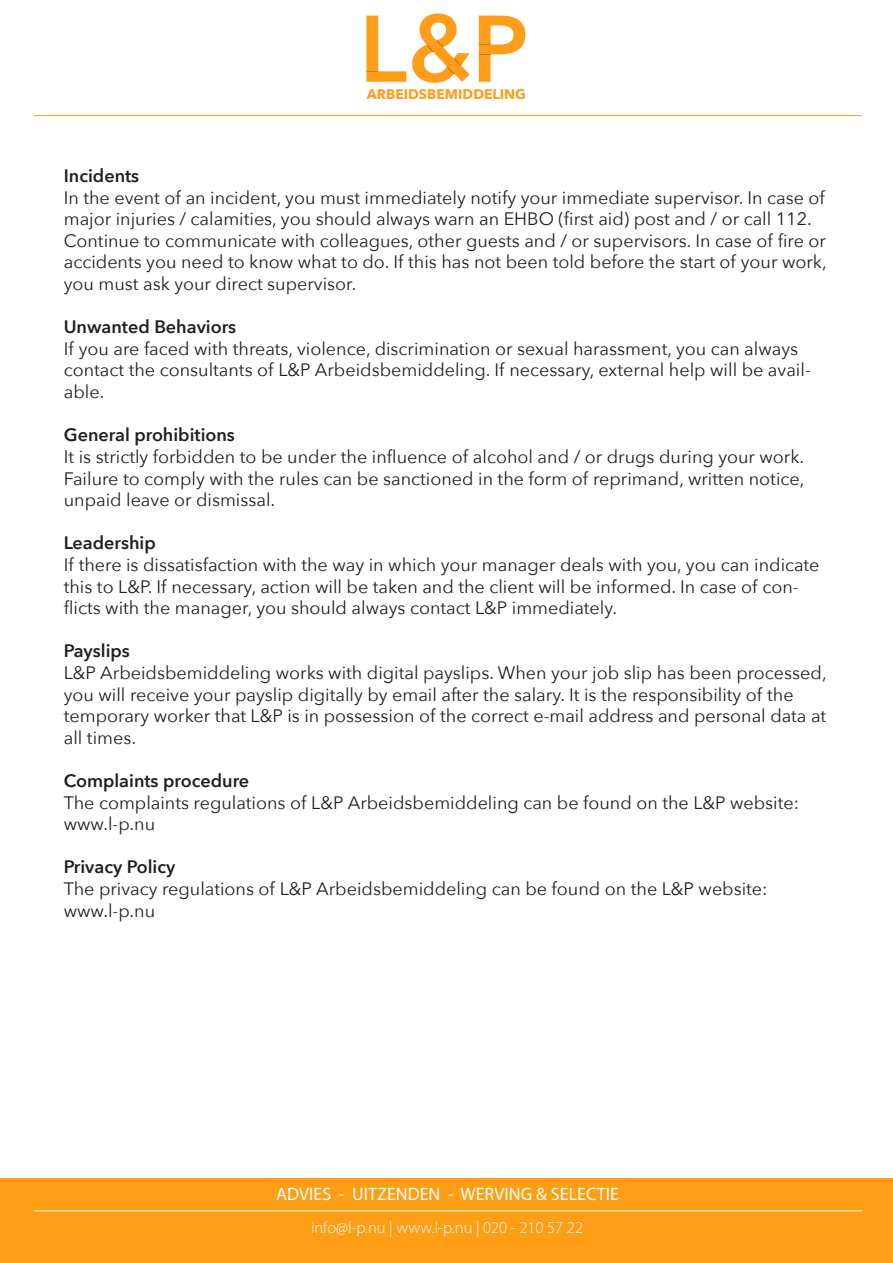
<style>
.page{position:relative;width:893px;height:1263px;background:#fff}
.page>*{position:absolute;margin:0;border:0;box-sizing:border-box;transform-origin:0 0}
.t1{font:18px/21.6px "Avenir Next";color:#231f20}
.t2{font:600 18px "Avenir Next";color:#231f20}
.t3{font:18px "Myriad Pro";color:#fff}
.t4{font:300 16.5px "Myriad Pro";color:#fff}
.t5{font:700 13.95px "Avenir Next";color:#ff9d1b}
</style>
<div class="page">
<svg style="left:366px;top:16px;width:40px;height:66px"></svg>
<svg style="left:412px;top:14px;width:58px;height:69px"></svg>
<svg style="left:479px;top:16px;width:46px;height:66px"></svg>
<hr style="left:34px;top:115px;width:827px;height:1px;background:#ff9e15">
<div style="left:0;top:1179px;width:893px;height:84px;background:#ff9e15"></div>
<hr style="left:34px;top:1211px;width:828px;height:1px;background:#fff">
<p class="t5" style="left:367px;top:82px;width:161px">ARBEIDSBEMIDDELING</p>
<p class="t2" style="left:64px;top:160px;width:77px">Incidents</p>
<p class="t1" style="left:64px;top:186px;width:764px">In the event of an incident, you must immediately notify your immediate supervisor. In case of major injuries / calamities, you should always warn an EHBO (first aid) post and / or call 112.<br>Continue to communicate with colleagues, other guests and / or supervisors. In case of fire or accidents you need to know what to do. If this has not been told before the start of your work, you must ask your direct supervisor.</p>
<p class="t2" style="left:64px;top:312px;width:174px">Unwanted Behaviors</p>
<p class="t1" style="left:64px;top:337px;width:748px">If you are faced with threats, violence, discrimination or sexual harassment, you can always contact the consultants of L&amp;P Arbeidsbemiddeling. If necessary, external help will be avail&shy;able.</p>
<p class="t2" style="left:64px;top:420px;width:173px">General prohibitions</p>
<p class="t1" style="left:64px;top:445px;width:742px">It is strictly forbidden to be under the influence of alcohol and / or drugs during your work.</p>
<p class="t1" style="left:64px;top:467px;width:742px">Failure to comply with the rules can be sanctioned in the form of reprimand, written notice,</p>
<p class="t1" style="left:64px;top:488px;width:213px">unpaid leave or dismissal.</p>
<p class="t2" style="left:64px;top:528px;width:94px">Leadership</p>
<p class="t1" style="left:64px;top:553px;width:757px">If there is dissatisfaction with the way in which your manager deals with you, you can indicate this to L&amp;P. If necessary, action will be taken and the client will be informed. In case of con&shy;flicts with the manager, you should always contact L&amp;P immediately.</p>
<p class="t2" style="left:64px;top:636px;width:68px">Payslips</p>
<p class="t1" style="left:64px;top:661px;width:764px">L&amp;P Arbeidsbemiddeling works with digital payslips. When your job slip has been processed, you will receive your payslip digitally by email after the salary. It is the responsibility of the</p>
<p class="t1" style="left:64px;top:704px;width:764px">temporary worker that L&amp;P is in possession of the correct e-mail address and personal data at all times.</p>
<p class="t2" style="left:64px;top:765px;width:187px">Complaints procedure</p>
<p class="t1" style="left:64px;top:791px;width:737px">The complaints regulations of L&amp;P Arbeidsbemiddeling can be found on the L&amp;P website:</p>
<p class="t1" style="left:64px;top:812px;width:93px">www.l-p.nu</p>
<p class="t2" style="left:64px;top:852px;width:113px">Privacy Policy</p>
<p class="t1" style="left:64px;top:877px;width:705px">The privacy regulations of L&amp;P Arbeidsbemiddeling can be found on the L&amp;P website:</p>
<p class="t1" style="left:64px;top:899px;width:93px">www.l-p.nu</p>
<p class="t3" style="left:276px;top:1183px;width:344px">ADVIES - UITZENDEN - WERVING &amp; SELECTIE</p>
<p class="t4" style="left:311px;top:1217px;width:274px">info@l-p.nu | www.l-p.nu | 020 - 210 57 22</p>
</div>
